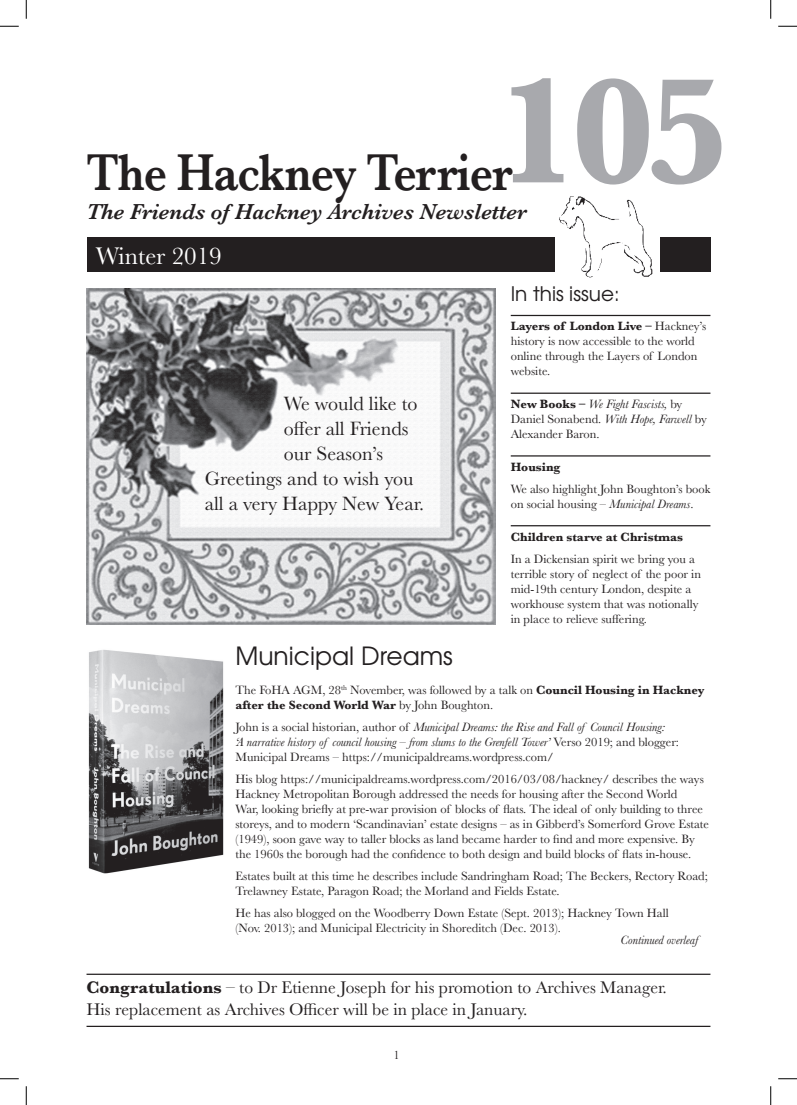
<style>
.page{position:relative;width:797px;height:1105px;background:#fff}
.page>*{position:absolute;margin:0;border:0;box-sizing:border-box;transform-origin:0 0}
.t1{font:700 154.5px "Baskerville";color:#a8a9ad}
.t2{font:600 53.88px "Baskerville";letter-spacing:-.02em;color:#231f20;scale:.85 1}
.t3{font:25px "Te X Gyre Adventor";color:#231f20}
.t4{font:25px "Baskerville";color:#fff}
.t5{font:italic 600 22.5px "Baskerville";letter-spacing:-.005em;color:#231f20}
.t6{font:20px "Baskerville";color:#231f20}
.t7{font:20px "Te X Gyre Adventor";color:#231f20}
.t8{font:17.5px/22.5px "Baskerville";color:#231f20}
.rules{font:12.5px/15px "Baskerville";color:#231f20}
.t9{font:italic 12.5px/15px "Baskerville";color:#231f20}
.rules-2{font:700 12.5px "Baskerville";color:#231f20}
.s1{font-weight:700}
.s2{font-style:italic}
.s3{font-style:normal}
</style>
<div class="page">
<div style="left:86px;top:238px;width:624px;height:34px;background:#231f20"></div>
<img style="left:556px;top:196px;width:103px;height:82px">
<hr style="left:511px;top:315px;width:199px;height:1px;background:#231f20">
<hr style="left:511px;top:393px;width:199px;height:1px;background:#231f20">
<hr style="left:511px;top:455px;width:199px;height:2px;background:#231f20">
<hr style="left:511px;top:525px;width:199px;height:1px;background:#231f20">
<img style="left:86px;top:288px;width:409px;height:336px">
<img style="left:88px;top:650px;width:136px;height:224px">
<hr style="left:86px;top:974px;width:624px;height:1px;background:#231f20">
<hr style="left:86px;top:1026px;width:624px;height:1px;background:#231f20">
<svg style="left:0;top:25px;width:19px;height:2px"></svg>
<svg style="left:778px;top:25px;width:19px;height:2px"></svg>
<svg style="left:0;top:1078px;width:19px;height:1px"></svg>
<svg style="left:778px;top:1078px;width:19px;height:1px"></svg>
<svg style="left:25px;top:0;width:2px;height:19px"></svg>
<svg style="left:25px;top:1086px;width:2px;height:19px"></svg>
<svg style="left:770px;top:0;width:1px;height:19px"></svg>
<svg style="left:770px;top:1086px;width:1px;height:19px"></svg>
<p class="t1" style="left:495px;top:24px;width:237px">105</p>
<p class="t2" style="left:86px;top:135px;width:502px">The Hackney Terrier</p>
<p class="t5" style="left:86px;top:197px;width:442px">The Friends of Hackney Archives Newsletter</p>
<p class="t4" style="left:96px;top:240px;width:127px">Winter 2019</p>
<p class="t6" style="left:284px;top:391px;width:135px">We would like to</p>
<p class="t6" style="left:284px;top:416px;width:126px">offer all Friends</p>
<p class="t6" style="left:284px;top:441px;width:101px">our Season’s</p>
<p class="t6" style="left:205px;top:466px;width:210px">Greetings and to wish you</p>
<p class="t6" style="left:205px;top:491px;width:221px">all a very Happy New Year.</p>
<p class="t7" style="left:511px;top:278px;width:110px">In this issue:</p>
<p class="rules" style="left:511px;top:319px;width:197px"><span class="s1">Layers of London Live –</span> Hackney’s history is now accessible to the world online through the Layers of London website.</p>
<p class="rules" style="left:511px;top:397px;width:197px"><span class="s1">New Books –</span> <span class="s2">We Fight Fascists,</span> by<br>Daniel Sonabend. <span class="s2">With Hope, Farwell</span> by<br>Alexander Baron.</p>
<p class="rules-2" style="left:511px;top:458px;width:51px">Housing</p>
<p class="rules" style="left:511px;top:481px;width:201px">We also highlight John Boughton’s book on social housing – <span class="s2">Municipal Dreams</span>.</p>
<p class="rules-2" style="left:511px;top:528px;width:174px">Children starve at Christmas</p>
<p class="rules" style="left:511px;top:551px;width:192px">In a Dickensian spirit we bring you a terrible story of neglect of the poor in mid-19th century London, despite a workhouse system that was notionally in place to relieve suffering.</p>
<p class="t3" style="left:235px;top:636px;width:219px">Municipal Dreams</p>
<p class="rules" style="left:235px;top:683px;width:470px">The FoHA AGM, 28<sup>th</sup> November, was followed by a talk on <span class="s1">Council Housing in Hackney after the Second World War</span> by John Boughton.</p>
<p class="t9" style="left:235px;top:719px;width:445px"><span class="s3">John is a social historian, author of</span> Municipal Dreams: the Rise and Fall of Council Housing:<br>‘A narrative history of council housing – from slums to the Grenfell Tower’ <span class="s3">Verso 2019; and blogger:<br>Municipal Dreams – https://municipaldreams.wordpress.com/</span></p>
<p class="rules" style="left:235px;top:772px;width:475px">His blog https://municipaldreams.wordpress.com/2016/03/08/hackney/ describes the ways Hackney Metropolitan Borough addressed the needs for housing after the Second World<br>War, looking briefly at pre-war provision of blocks of flats. The ideal of only building to three storeys, and to modern ‘Scandinavian’ estate designs – as in Gibberd’s Somerford Grove Estate (1949), soon gave way to taller blocks as land became harder to find and more expensive. By the 1960s the borough had the confidence to both design and build blocks of flats in-house.</p>
<p class="rules" style="left:235px;top:869px;width:474px">Estates built at this time he describes include Sandringham Road; The Beckers, Rectory Road;<br>Trelawney Estate, Paragon Road; the Morland and Fields Estate.</p>
<p class="rules" style="left:235px;top:906px;width:435px">He has also blogged on the Woodberry Down Estate (Sept. 2013); Hackney Town Hall (Nov. 2013); and Municipal Electricity in Shoreditch (Dec. 2013).</p>
<p class="t9" style="left:620px;top:933px;width:79px">Continued overleaf</p>
<p class="t8" style="left:86px;top:976px;width:582px"><span class="s1">Congratulations</span> – to Dr Etienne Joseph for his promotion to Archives Manager.<br>His replacement as Archives Officer will be in place in January.</p>
<p class="rules" style="left:393px;top:1047px;width:8px">1</p>
</div>
